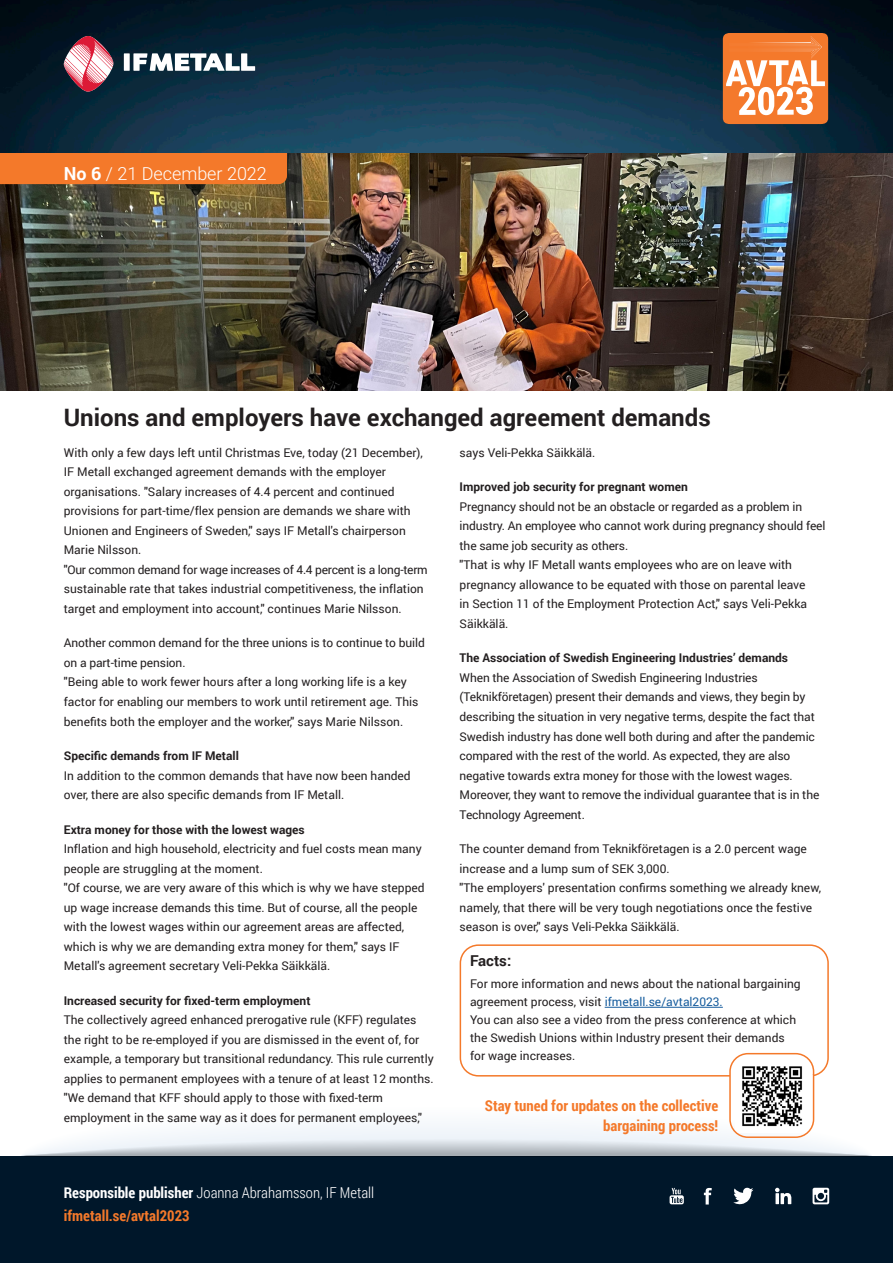
<style>
.page{position:relative;width:893px;height:1263px;background:#fff}
.page>*{position:absolute;margin:0;border:0;box-sizing:border-box;transform-origin:0 0}
.t1{font:700 24px "Roboto";color:#231f20}
.t2{font:300 18px "Roboto";color:#fff}
.t3{font:700 15px/19.5px "Roboto Condensed";color:#f4792a;text-align:right}
.t4{font:300 15px "Roboto Condensed";color:#fff}
.t5{font:700 15px "Roboto";color:#231f20}
.t6{font:12px/19.5px "Roboto";color:#231f20}
.t7{font:700 12px "Roboto";color:#231f20}
.s1{font-weight:700}
.s2{color:#175d9e}
</style>
<div class="page">
<img style="left:0;top:152px;width:893px;height:238px">
<div style="left:0;top:152px;width:287px;height:32px;background:#f4792a"></div>
<img style="left:0;top:0;width:893px;height:152px">
<svg style="left:64px;top:36px;width:49px;height:56px"></svg>
<div style="left:124px;top:53px;width:6px;height:18px;background:#fff"></div>
<svg style="left:133px;top:53px;width:122px;height:18px"></svg>
<div style="left:0;top:1156px;width:893px;height:107px;background:#00172a"></div>
<svg style="left:704px;top:1188px;width:8px;height:16px"></svg>
<svg style="left:733px;top:1187px;width:20px;height:17px"></svg>
<svg style="left:813px;top:1188px;width:16px;height:16px"></svg>
<svg style="left:670px;top:1188px;width:14px;height:16px"></svg>
<svg style="left:775px;top:1188px;width:16px;height:16px"></svg>
<svg style="left:775px;top:1193px;width:4px;height:11px"></svg>
<svg style="left:21px;top:1106px;width:851px;height:50px"></svg>
<div style="left:460px;top:944px;width:369px;height:132px;border:2px solid #f4792a;border-radius:18px"></div>
<hr style="left:605px;top:1007px;width:118px;height:1px;background:#175d9e">
<hr style="left:730px;top:1075px;width:83px;height:2px;background:#fff">
<img style="left:735px;top:1059px;width:73px;height:73px">
<svg style="left:723px;top:33px;width:105px;height:91px"></svg>
<img style="left:725px;top:36px;width:98px;height:22px">
<img style="left:729px;top:36px;width:93px;height:22px">
<img style="left:729px;top:48px;width:90px;height:9px">
<img style="left:729px;top:38px;width:90px;height:8px">
<img style="left:729px;top:40px;width:88px;height:5px">
<img style="left:729px;top:49px;width:88px;height:6px">
<img style="left:729px;top:50px;width:85px;height:3px">
<img style="left:729px;top:41px;width:85px;height:3px">
<img style="left:729px;top:51px;width:82px;height:1px">
<img style="left:729px;top:43px;width:82px;height:1px">
<div style="left:729px;top:1053px;width:85px;height:85px;border:2px solid #f4792a;border-radius:18px"></div>
<p class="t2" style="left:64px;top:161px;width:205px"><span class="s1">No 6</span> / 21 December 2022</p>
<p class="t1" style="left:64px;top:401px;width:648px">Unions and employers have exchanged agreement demands</p>
<p class="t6" style="left:64px;top:442px;width:361px">With only a few days left until Christmas Eve, today (21 December), IF Metall exchanged agreement demands with the employer organisations. "Salary increases of 4.4 percent and continued provisions for part-time/flex pension are demands we share with Unionen and Engineers of Sweden," says IF Metall's chairperson Marie Nilsson.</p>
<p class="t6" style="left:64px;top:559px;width:365px">"Our common demand for wage increases of 4.4 percent is a long-term sustainable rate that takes industrial competitiveness, the inflation target and employment into account," continues Marie Nilsson.</p>
<p class="t6" style="left:64px;top:633px;width:363px">Another common demand for the three unions is to continue to build on a part-time pension.</p>
<p class="t6" style="left:64px;top:672px;width:356px">"Being able to work fewer hours after a long working life is a key factor for enabling our members to work until retirement age. This benefits both the employer and the worker," says Marie Nilsson.</p>
<p class="t7" style="left:64px;top:747px;width:177px">Specific demands from IF Metall</p>
<p class="t6" style="left:64px;top:765px;width:348px">In addition to the common demands that have now been handed over, there are also specific demands from IF Metall.</p>
<p class="t7" style="left:64px;top:821px;width:243px">Extra money for those with the lowest wages</p>
<p class="t6" style="left:64px;top:838px;width:359px">Inflation and high household, electricity and fuel costs mean many people are struggling at the moment.</p>
<p class="t6" style="left:64px;top:877px;width:362px">"Of course, we are very aware of this which is why we have stepped up wage increase demands this time. But of course, all the people with the lowest wages within our agreement areas are affected, which is why we are demanding extra money for them," says IF Metall's agreement secretary Veli-Pekka Säikkälä.</p>
<p class="t7" style="left:64px;top:992px;width:248px">Increased security for fixed-term employment</p>
<p class="t6" style="left:64px;top:1009px;width:371px">The collectively agreed enhanced prerogative rule (KFF) regulates the right to be re-employed if you are dismissed in the event of, for example, a temporary but transitional redundancy. This rule currently applies to permanent employees with a tenure of at least 12 months.</p>
<p class="t6" style="left:64px;top:1087px;width:360px">"We demand that KFF should apply to those with fixed-term employment in the same way as it does for permanent employees,"</p>
<p class="t6" style="left:460px;top:442px;width:137px">says Veli-Pekka Säikkälä.</p>
<p class="t7" style="left:460px;top:479px;width:230px">Improved job security for pregnant women</p>
<p class="t6" style="left:460px;top:496px;width:367px">Pregnancy should not be an obstacle or regarded as a problem in industry. An employee who cannot work during pregnancy should feel the same job security as others.</p>
<p class="t6" style="left:460px;top:555px;width:349px">"That is why IF Metall wants employees who are on leave with pregnancy allowance to be equated with those on parental leave in Section 11 of the Employment Protection Act," says Veli-Pekka Säikkälä.</p>
<p class="t7" style="left:460px;top:650px;width:330px">The Association of Swedish Engineering Industries’ demands</p>
<p class="t6" style="left:460px;top:667px;width:361px">When the Association of Swedish Engineering Industries (Teknikföretagen) present their demands and views, they begin by describing the situation in very negative terms, despite the fact that Swedish industry has done well both during and after the pandemic compared with the rest of the world. As expected, they are also negative towards extra money for those with the lowest wages.<br>Moreover, they want to remove the individual guarantee that is in the Technology Agreement.</p>
<p class="t6" style="left:460px;top:838px;width:349px">The counter demand from Teknikföretagen is a 2.0 percent wage increase and a lump sum of SEK 3,000.</p>
<p class="t6" style="left:460px;top:877px;width:363px">"The employers' presentation confirms something we already knew, namely, that there will be very tough negotiations once the festive season is over," says Veli-Pekka Säikkälä.</p>
<p class="t5" style="left:470px;top:950px;width:43px">Facts:</p>
<p class="t6" style="left:470px;top:975px;width:332px;line-height:18px">For more information and news about the national bargaining agreement process, visit <span class="s2">ifmetall.se/avtal2023.</span></p>
<p class="t6" style="left:470px;top:1011px;width:328px;line-height:18px">You can also see a video from the press conference at which the Swedish Unions within Industry present their demands for wage increases.</p>
<p class="t3" style="left:485px;top:1096px;width:235px">Stay tuned for updates on the collective bargaining process!</p>
<p class="t4" style="left:64px;top:1183px;width:312px"><span class="s1">Responsible publisher</span> Joanna Abrahamsson, IF Metall</p>
<p class="t3" style="left:64px;top:1205px;width:127px">ifmetall.se/avtal2023</p>
</div>
